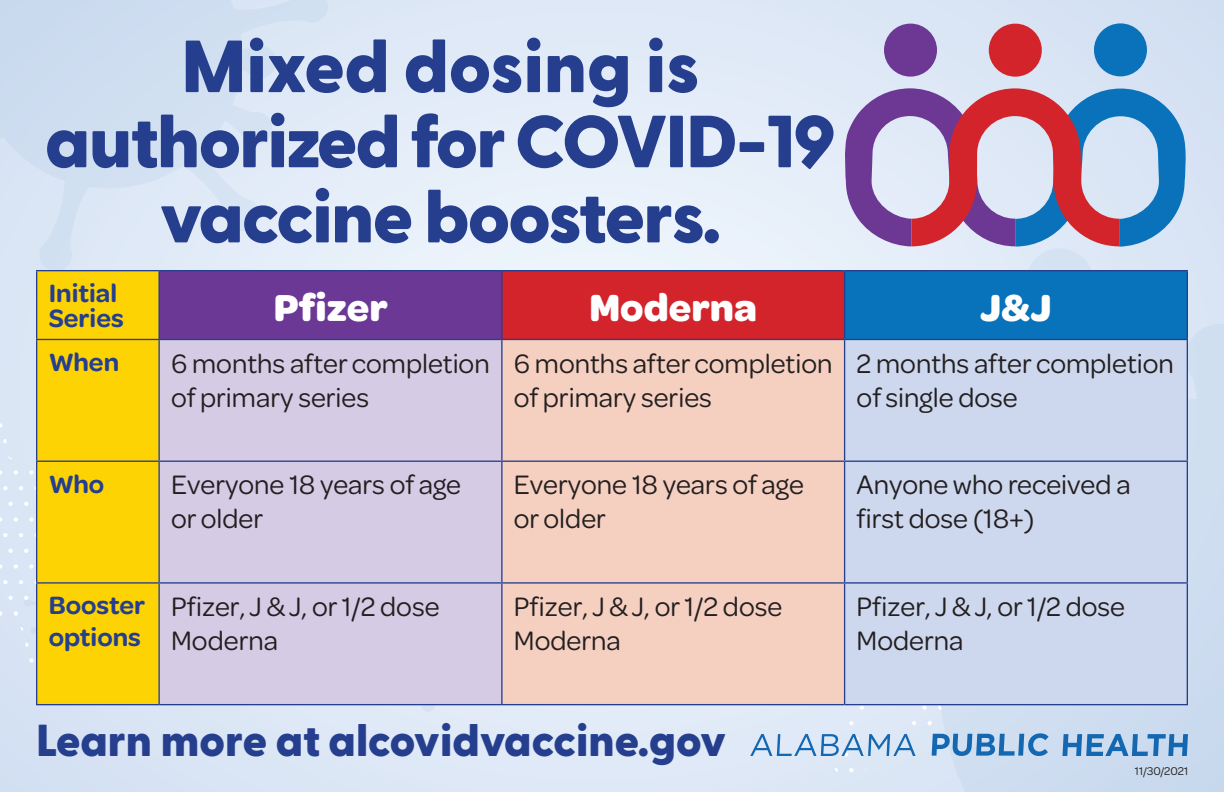
<style>
.page{position:relative;width:1224px;height:792px;background:#e0eaf7}
.page>*{position:absolute;margin:0;border:0;box-sizing:border-box;transform-origin:0 0}
.t1{font:800 73.7px/75.1px "Greycliff CF";letter-spacing:-.02em;color:#253f8e;text-align:center}
.t2{font:800 44.7px "Greycliff CF";color:#253f8e}
.t3{font:700 40.1px "Omnes";color:#fff}
.t4{font:28.5px/34.2px "Omnes";color:#231f20}
.t5{font:600 26.7px/25.4px "Omnes";color:#253f8e}
.t6{font:12px "Omnes";color:#231f20}
</style>
<div class="page">
<svg style="left:755px;top:248px;width:469px;height:544px;fill:#cfdef0"></svg>
<svg style="left:342px;top:705px;width:180px;height:1px"></svg>
<svg style="left:0;top:0;width:328px;height:270px;fill:#d4e2f2"></svg>
<svg style="left:664px;top:705px;width:450px;height:74px"></svg>
<svg style="left:0;top:423px;width:36px;height:240px"></svg>
<svg style="left:750px;top:734px;width:166px;height:22px"></svg>
<svg style="left:932px;top:733px;width:117px;height:23px"></svg>
<svg style="left:1063px;top:734px;width:125px;height:22px;background:#75a4d2"></svg>
<div style="left:37px;top:271px;width:121px;height:433px;background:#fed304"></div>
<div style="left:159px;top:271px;width:343px;height:68px;background:#6c3895"></div>
<div style="left:502px;top:271px;width:343px;height:68px;background:#d3232b"></div>
<div style="left:845px;top:271px;width:342px;height:68px;background:#0872ba"></div>
<div style="left:160px;top:340px;width:341px;height:364px;background:#d5cbe4"></div>
<div style="left:503px;top:340px;width:341px;height:364px;background:#f5d0c1"></div>
<div style="left:845px;top:340px;width:342px;height:364px;background:#cdd7ed"></div>
<hr style="left:36px;top:270px;width:123px;height:1px;background:#253f8e">
<hr style="left:36px;top:271px;width:1px;height:68px;background:#253f8e">
<hr style="left:159px;top:270px;width:343px;height:1px;background:#253f8e">
<hr style="left:158px;top:271px;width:2px;height:68px;background:#253f8e">
<hr style="left:502px;top:270px;width:343px;height:1px;background:#253f8e">
<hr style="left:501px;top:271px;width:2px;height:68px;background:#253f8e">
<hr style="left:845px;top:270px;width:343px;height:1px;background:#253f8e">
<hr style="left:844px;top:271px;width:1px;height:68px;background:#253f8e">
<hr style="left:1187px;top:271px;width:1px;height:68px;background:#253f8e">
<hr style="left:36px;top:339px;width:123px;height:1px;background:#253f8e">
<hr style="left:36px;top:340px;width:1px;height:121px;background:#253f8e">
<hr style="left:159px;top:339px;width:343px;height:1px;background:#253f8e">
<hr style="left:158px;top:340px;width:2px;height:121px;background:#253f8e">
<hr style="left:502px;top:339px;width:343px;height:1px;background:#253f8e">
<hr style="left:501px;top:340px;width:2px;height:121px;background:#253f8e">
<hr style="left:845px;top:339px;width:343px;height:1px;background:#253f8e">
<hr style="left:844px;top:340px;width:1px;height:121px;background:#253f8e">
<hr style="left:1187px;top:340px;width:1px;height:121px;background:#253f8e">
<hr style="left:36px;top:461px;width:123px;height:1px;background:#253f8e">
<hr style="left:36px;top:462px;width:1px;height:120px;background:#253f8e">
<hr style="left:159px;top:461px;width:343px;height:1px;background:#253f8e">
<hr style="left:158px;top:462px;width:2px;height:120px;background:#253f8e">
<hr style="left:502px;top:461px;width:343px;height:1px;background:#253f8e">
<hr style="left:501px;top:462px;width:2px;height:120px;background:#253f8e">
<hr style="left:845px;top:461px;width:343px;height:1px;background:#253f8e">
<hr style="left:844px;top:462px;width:1px;height:120px;background:#253f8e">
<hr style="left:1187px;top:462px;width:1px;height:120px;background:#253f8e">
<hr style="left:36px;top:582px;width:123px;height:2px;background:#253f8e">
<hr style="left:36px;top:584px;width:1px;height:120px;background:#253f8e">
<hr style="left:159px;top:582px;width:343px;height:2px;background:#253f8e">
<hr style="left:158px;top:584px;width:2px;height:120px;background:#253f8e">
<hr style="left:502px;top:582px;width:343px;height:2px;background:#253f8e">
<hr style="left:501px;top:584px;width:2px;height:120px;background:#253f8e">
<hr style="left:845px;top:582px;width:343px;height:2px;background:#253f8e">
<hr style="left:844px;top:584px;width:1px;height:120px;background:#253f8e">
<hr style="left:1187px;top:584px;width:1px;height:120px;background:#253f8e">
<hr style="left:36px;top:704px;width:123px;height:1px;background:#253f8e">
<hr style="left:159px;top:704px;width:343px;height:1px;background:#253f8e">
<hr style="left:502px;top:704px;width:343px;height:1px;background:#253f8e">
<hr style="left:845px;top:704px;width:343px;height:1px;background:#253f8e">
<div style="left:884px;top:24px;width:53px;height:53px;background:#6d3894;border-radius:50%"></div>
<div style="left:1094px;top:23px;width:53px;height:53px;background:#0a72ba;border-radius:50%"></div>
<svg style="left:845px;top:88px;width:343px;height:159px"></svg>
<div style="left:989px;top:24px;width:53px;height:53px;background:#d2242a;border-radius:50%"></div>
<p class="t1" style="left:45px;top:31px;width:792px">Mixed dosing is authorized for COVID-19 vaccine boosters.</p>
<p class="t5" style="left:49px;top:279px;width:77px">Initial<br>Series</p>
<p class="t3" style="left:274px;top:279px;width:116px">Pfizer</p>
<p class="t3" style="left:590px;top:279px;width:169px">Moderna</p>
<p class="t3" style="left:980px;top:279px;width:73px">J&amp;J</p>
<p class="t5" style="left:49px;top:348px;width:72px">When</p>
<p class="t4" style="left:171px;top:344px;width:320px">6 months after completion of primary series</p>
<p class="t4" style="left:514px;top:344px;width:320px">6 months after completion of primary series</p>
<p class="t4" style="left:857px;top:344px;width:319px">2 months after completion of single dose</p>
<p class="t5" style="left:49px;top:469px;width:57px">Who</p>
<p class="t4" style="left:171px;top:466px;width:292px">Everyone 18 years of age or older</p>
<p class="t4" style="left:514px;top:466px;width:292px">Everyone 18 years of age or older</p>
<p class="t4" style="left:857px;top:466px;width:276px">Anyone who received a first dose (18+)</p>
<p class="t5" style="left:49px;top:588px;width:98px;line-height:32.1px">Booster options</p>
<p class="t4" style="left:171px;top:588px;width:270px">Pfizer, J &amp; J, or 1/2 dose<br>Moderna</p>
<p class="t4" style="left:514px;top:588px;width:270px">Pfizer, J &amp; J, or 1/2 dose<br>Moderna</p>
<p class="t4" style="left:857px;top:588px;width:270px">Pfizer, J &amp; J, or 1/2 dose<br>Moderna</p>
<p class="t2" style="left:36px;top:713px;width:692px">Learn more at alcovidvaccine.gov</p>
<p class="t6" style="left:1135px;top:763px;width:55px">11/30/2021</p>
</div>
